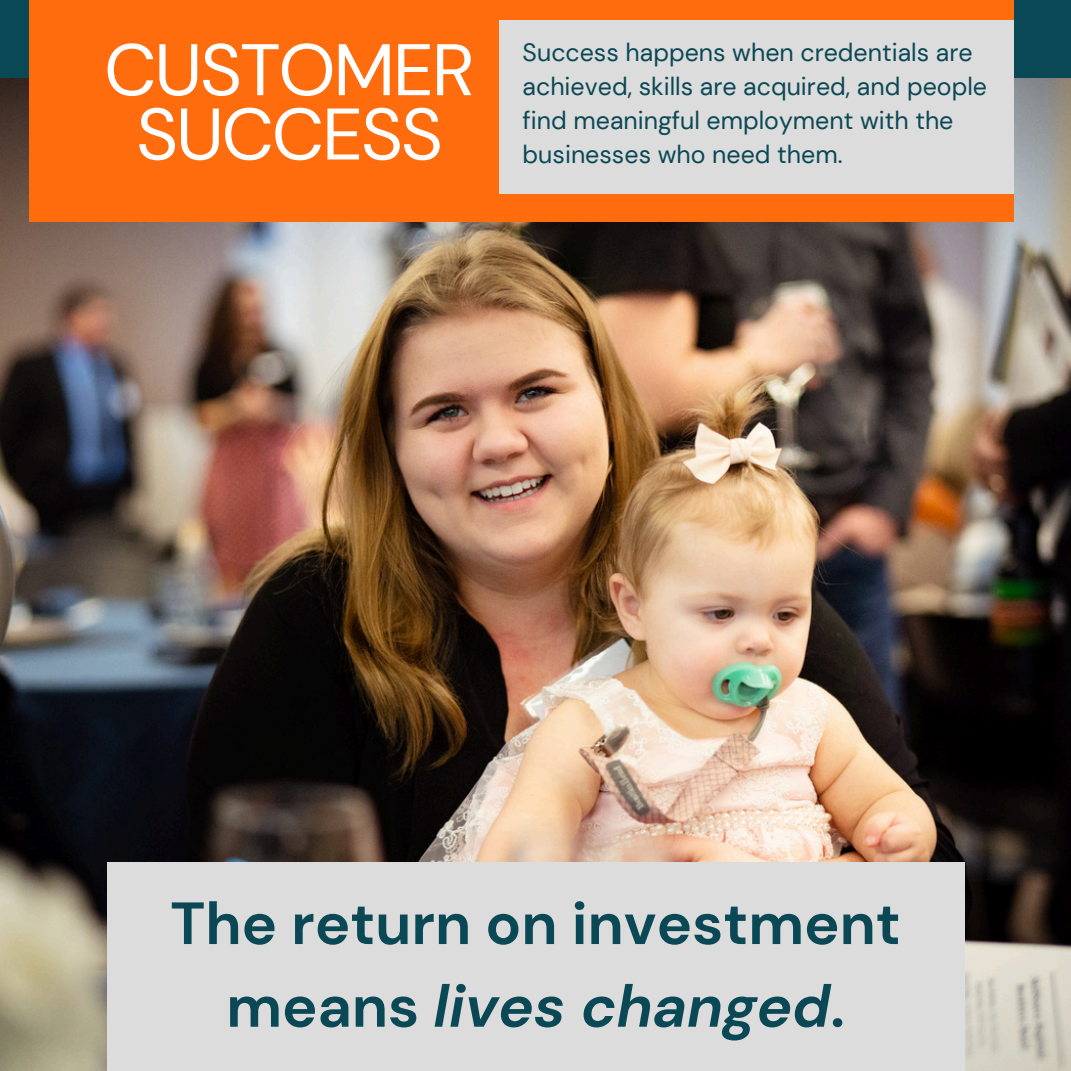
<style>
.page{position:relative;width:1071px;height:1071px;background:#fff}
.page>*{position:absolute;margin:0;border:0;box-sizing:border-box;transform-origin:0 0}
.t1{font:72.8px/64.4px "DM Sans";letter-spacing:-.03em;color:#fff;text-align:center}
.t2{font:700 59.5px/82.6px "DM Sans";color:#0b4855;text-align:center}
.t3{font:25.03px/34.1px "DM Sans";color:#0b4855}
.s1{font-style:italic}
</style>
<div class="page">
<img style="left:0;top:79px;width:1071px;height:992px">
<div style="left:30px;top:0;width:984px;height:222px;background:#ff6c0e"></div>
<div style="left:500px;top:21px;width:514px;height:173px;background:#dcdcdc"></div>
<div style="left:107px;top:862px;width:857px;height:208px;background:#dcdcdc"></div>
<h1 class="t1" style="left:104px;top:37px;width:372px">CUSTOMER<br>SUCCESS</h1>
<p class="t3" style="left:523px;top:35px;width:466px">Success happens when credentials are achieved, skills are acquired, and people find meaningful employment with the businesses who need them.</p>
<h2 class="t2" style="left:170px;top:882px;width:732px">The return on investment means <span class="s1">lives changed</span>.</h2>
</div>
